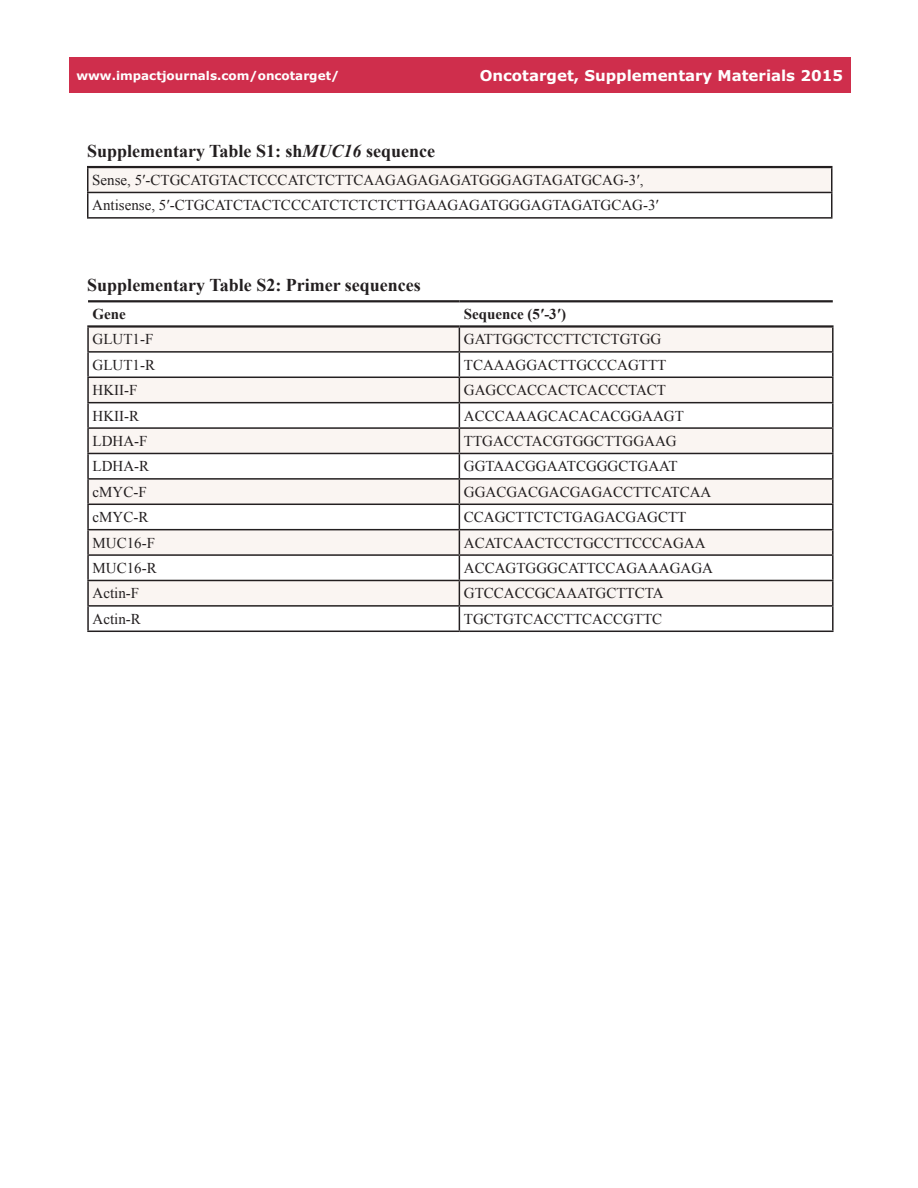
<style>
.page{position:relative;width:918px;height:1188px;background:#fff}
.page>*{position:absolute;margin:0;border:0;box-sizing:border-box;transform-origin:0 0}
.t1{font:700 18px "Times New Roman";color:#231f20}
.TableText{font:15px "Times New Roman";color:#231f20}
.t2{font:700 15px "Verdana";color:#fff}
.Table_head{font:700 15px "Times New Roman";color:#231f20}
.t3{font:700 12px "Verdana";color:#fff}
.s1{font-style:italic}
</style>
<div class="page">
<div style="left:69px;top:57px;width:781px;height:36px;background:#cf2e4c"></div>
<hr style="left:88px;top:300px;width:371px;height:2px;background:#231f20">
<hr style="left:459px;top:300px;width:374px;height:2px;background:#231f20">
<hr style="left:87px;top:325px;width:372px;height:3px;background:#231f20">
<hr style="left:459px;top:325px;width:375px;height:3px;background:#231f20">
<hr style="left:87px;top:328px;width:2px;height:23px;background:#231f20">
<hr style="left:832px;top:328px;width:2px;height:23px;background:#231f20">
<hr style="left:87px;top:353px;width:2px;height:24px;background:#231f20">
<hr style="left:832px;top:353px;width:2px;height:24px;background:#231f20">
<hr style="left:87px;top:378px;width:2px;height:24px;background:#231f20">
<hr style="left:832px;top:378px;width:2px;height:24px;background:#231f20">
<hr style="left:87px;top:403px;width:2px;height:24px;background:#231f20">
<hr style="left:832px;top:403px;width:2px;height:24px;background:#231f20">
<hr style="left:87px;top:429px;width:2px;height:24px;background:#231f20">
<hr style="left:832px;top:429px;width:2px;height:24px;background:#231f20">
<hr style="left:87px;top:454px;width:2px;height:24px;background:#231f20">
<hr style="left:832px;top:454px;width:2px;height:24px;background:#231f20">
<hr style="left:87px;top:480px;width:2px;height:24px;background:#231f20">
<hr style="left:832px;top:480px;width:2px;height:24px;background:#231f20">
<hr style="left:87px;top:505px;width:2px;height:24px;background:#231f20">
<hr style="left:832px;top:505px;width:2px;height:24px;background:#231f20">
<hr style="left:87px;top:530px;width:2px;height:24px;background:#231f20">
<hr style="left:832px;top:530px;width:2px;height:24px;background:#231f20">
<hr style="left:87px;top:556px;width:2px;height:24px;background:#231f20">
<hr style="left:832px;top:556px;width:2px;height:24px;background:#231f20">
<hr style="left:87px;top:581px;width:2px;height:24px;background:#231f20">
<hr style="left:832px;top:581px;width:2px;height:24px;background:#231f20">
<hr style="left:87px;top:607px;width:2px;height:24px;background:#231f20">
<hr style="left:832px;top:607px;width:2px;height:24px;background:#231f20">
<hr style="left:87px;top:631px;width:372px;height:1px;background:#231f20">
<hr style="left:459px;top:631px;width:375px;height:1px;background:#231f20">
<hr style="left:87px;top:351px;width:372px;height:2px;background:#231f20">
<hr style="left:459px;top:351px;width:375px;height:2px;background:#231f20">
<hr style="left:87px;top:377px;width:372px;height:1px;background:#231f20">
<hr style="left:459px;top:377px;width:375px;height:1px;background:#231f20">
<hr style="left:87px;top:402px;width:372px;height:1px;background:#231f20">
<hr style="left:459px;top:402px;width:375px;height:1px;background:#231f20">
<hr style="left:87px;top:427px;width:372px;height:2px;background:#231f20">
<hr style="left:459px;top:427px;width:375px;height:2px;background:#231f20">
<hr style="left:87px;top:453px;width:372px;height:1px;background:#231f20">
<hr style="left:459px;top:453px;width:375px;height:1px;background:#231f20">
<hr style="left:87px;top:478px;width:372px;height:2px;background:#231f20">
<hr style="left:459px;top:478px;width:375px;height:2px;background:#231f20">
<hr style="left:87px;top:504px;width:372px;height:1px;background:#231f20">
<hr style="left:459px;top:504px;width:375px;height:1px;background:#231f20">
<hr style="left:87px;top:529px;width:372px;height:1px;background:#231f20">
<hr style="left:459px;top:529px;width:375px;height:1px;background:#231f20">
<hr style="left:87px;top:554px;width:372px;height:2px;background:#231f20">
<hr style="left:459px;top:554px;width:375px;height:2px;background:#231f20">
<hr style="left:87px;top:580px;width:372px;height:1px;background:#231f20">
<hr style="left:459px;top:580px;width:375px;height:1px;background:#231f20">
<hr style="left:87px;top:605px;width:372px;height:2px;background:#231f20">
<hr style="left:459px;top:605px;width:375px;height:2px;background:#231f20">
<svg style="left:88px;top:301px;width:745px;height:330px"></svg>
<div style="left:88px;top:167px;width:744px;height:25px;background:#faf5f2"></div>
<hr style="left:87px;top:166px;width:745px;height:2px;background:#231f20">
<svg style="left:87px;top:168px;width:1px;height:49px"></svg>
<svg style="left:831px;top:168px;width:1px;height:49px"></svg>
<hr style="left:87px;top:217px;width:745px;height:2px;background:#231f20">
<hr style="left:87px;top:192px;width:745px;height:1px;background:#231f20">
<p class="t3" style="left:76px;top:68px;width:264px">www.impactjournals.com/oncotarget/</p>
<p class="t2" style="left:480px;top:66px;width:365px">Oncotarget, Supplementary Materials 2015</p>
<p class="t1" style="left:87px;top:138px;width:350px">Supplementary Table S1: sh<span class="s1">MUC16</span> sequence</p>
<p class="TableText" style="left:92px;top:170px;width:553px">Sense, 5′-CTGCATGTACTCCCATCTCTTCAAGAGAGAGATGGGAGTAGATGCAG-3′,</p>
<p class="TableText" style="left:92px;top:195px;width:568px">Antisense, 5′-CTGCATCTACTCCCATCTCTCTCTTGAAGAGATGGGAGTAGATGCAG-3′</p>
<p class="t1" style="left:87px;top:273px;width:335px">Supplementary Table S2: Primer sequences</p>
<p class="Table_head" style="left:93px;top:304px;width:35px">Gene</p>
<p class="Table_head" style="left:464px;top:304px;width:104px">Sequence (5′-3′)</p>
<p class="TableText" style="left:93px;top:329px;width:62px">GLUT1-F</p>
<p class="TableText" style="left:464px;top:329px;width:199px">GATTGGCTCCTTCTCTGTGG</p>
<p class="TableText" style="left:93px;top:355px;width:64px">GLUT1-R</p>
<p class="TableText" style="left:464px;top:355px;width:204px">TCAAAGGACTTGCCCAGTTT</p>
<p class="TableText" style="left:93px;top:380px;width:46px">HKII-F</p>
<p class="TableText" style="left:464px;top:380px;width:204px">GAGCCACCACTCACCCTACT</p>
<p class="TableText" style="left:93px;top:405px;width:48px">HKII-R</p>
<p class="TableText" style="left:464px;top:405px;width:221px">ACCCAAAGCACACACGGAAGT</p>
<p class="TableText" style="left:93px;top:431px;width:56px">LDHA-F</p>
<p class="TableText" style="left:464px;top:431px;width:214px">TTGACCTACGTGGCTTGGAAG</p>
<p class="TableText" style="left:93px;top:456px;width:58px">LDHA-R</p>
<p class="TableText" style="left:464px;top:456px;width:215px">GGTAACGGAATCGGGCTGAAT</p>
<p class="TableText" style="left:93px;top:482px;width:56px">cMYC-F</p>
<p class="TableText" style="left:464px;top:482px;width:249px">GGACGACGACGAGACCTTCATCAA</p>
<p class="TableText" style="left:93px;top:507px;width:57px">cMYC-R</p>
<p class="TableText" style="left:464px;top:507px;width:224px">CCAGCTTCTCTGAGACGAGCTT</p>
<p class="TableText" style="left:93px;top:532px;width:64px">MUC16-F</p>
<p class="TableText" style="left:464px;top:532px;width:243px">ACATCAACTCCTGCCTTCCCAGAA</p>
<p class="TableText" style="left:93px;top:558px;width:66px">MUC16-R</p>
<p class="TableText" style="left:464px;top:558px;width:251px">ACCAGTGGGCATTCCAGAAAGAGA</p>
<p class="TableText" style="left:93px;top:583px;width:48px">Actin-F</p>
<p class="TableText" style="left:464px;top:583px;width:201px">GTCCACCGCAAATGCTTCTA</p>
<p class="TableText" style="left:93px;top:609px;width:50px">Actin-R</p>
<p class="TableText" style="left:464px;top:609px;width:200px">TGCTGTCACCTTCACCGTTC</p>
</div>
